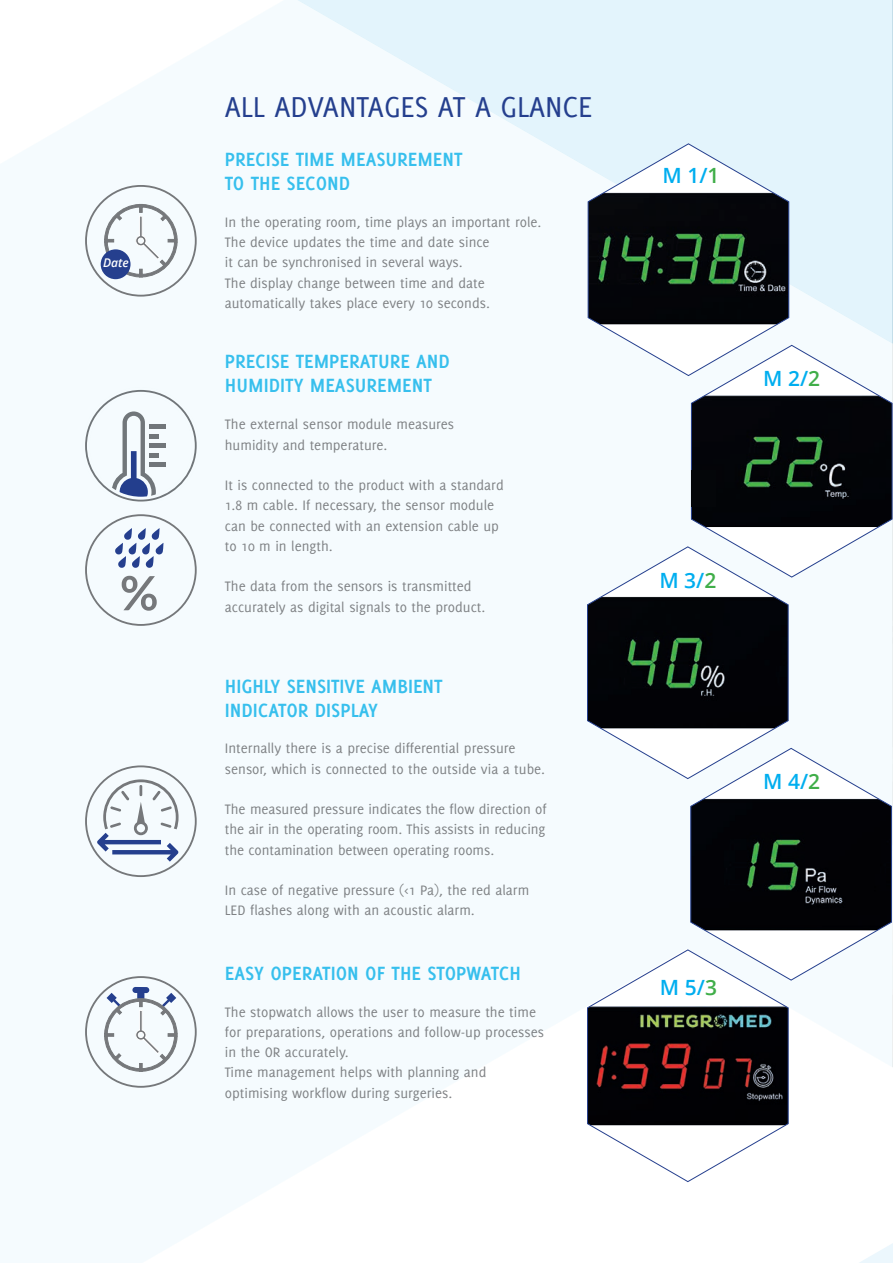
<style>
.page{position:relative;width:893px;height:1263px;background:#fff}
.page>*{position:absolute;margin:0;border:0;box-sizing:border-box;transform-origin:0 0}
.t1{font:31.5px "Delicious";color:#253f8e}
.t2{font:700 21px/24px "Delicious";color:#37bfed}
.t3{font:600 21px "Open Sans";color:#00aeef}
.t4{font:15px/20.2px "Delicious";color:#808285}
.t5{font:italic 600 12px "Open Sans";color:#fff}
.s1{color:#40ae49}
</style>
<div class="page">
<img style="left:892px;top:578px;width:1px;height:370px">
<svg style="left:297px;top:0;width:596px;height:344px;fill:#e3f4fc"></svg>
<svg style="left:690px;top:748px;width:202px;height:200px"></svg>
<svg style="left:587px;top:949px;width:202px;height:233px"></svg>
<svg style="left:587px;top:143px;width:202px;height:233px"></svg>
<svg style="left:690px;top:345px;width:203px;height:233px"></svg>
<svg style="left:587px;top:546px;width:202px;height:233px"></svg>
<svg style="left:859px;top:985px;width:34px;height:278px"></svg>
<div style="left:691px;top:470px;width:25px;height:37px;background:#040609"></div>
<svg style="left:85px;top:185px;width:112px;height:112px"></svg>
<div style="left:101px;top:249px;width:30px;height:30px;background:#253f8e;border-radius:50%"></div>
<svg style="left:82px;top:387px;width:118px;height:117px"></svg>
<svg style="left:85px;top:514px;width:112px;height:112px"></svg>
<svg style="left:85px;top:976px;width:112px;height:112px"></svg>
<svg style="left:85px;top:765px;width:112px;height:112px"></svg>
<p class="t5" style="left:103px;top:255px;width:27px">Date</p>
<h1 class="t1" style="left:225px;top:89px;width:369px">ALL ADVANTAGES AT A GLANCE</h1>
<h2 class="t2" style="left:225px;top:147px;width:239px">PRECISE TIME MEASUREMENT<br>TO THE SECOND</h2>
<p class="t4" style="left:225px;top:212px;width:318px">In the operating room, time plays an important role.<br>The device updates the time and date since<br>it can be synchronised in several ways.<br>The display change between time and date automatically takes place every 10 seconds.</p>
<h2 class="t2" style="left:225px;top:349px;width:227px">PRECISE TEMPERATURE AND<br>HUMIDITY MEASUREMENT</h2>
<p class="t4" style="left:225px;top:414px;width:231px">The external sensor module measures humidity and temperature.</p>
<p class="t4" style="left:225px;top:475px;width:280px">It is connected to the product with a standard 1.8 m cable. If necessary, the sensor module can be connected with an extension cable up to 10 m in length.</p>
<p class="t4" style="left:225px;top:576px;width:262px">The data from the sensors is transmitted accurately as digital signals to the product.</p>
<h2 class="t2" style="left:225px;top:673px;width:219px">HIGHLY SENSITIVE AMBIENT<br>INDICATOR DISPLAY</h2>
<p class="t4" style="left:225px;top:738px;width:322px">Internally there is a precise differential pressure sensor, which is connected to the outside via a tube.</p>
<p class="t4" style="left:225px;top:799px;width:323px;text-align:justify">The measured pressure indicates the flow direction of the air in the operating room. This assists in reducing the contamination between operating rooms.</p>
<p class="t4" style="left:225px;top:880px;width:306px">In case of negative pressure (&lt;1 Pa), the red alarm<br>LED flashes along with an acoustic alarm.</p>
<h2 class="t2" style="left:225px;top:961px;width:297px">EASY OPERATION OF THE STOPWATCH</h2>
<p class="t4" style="left:225px;top:1001px;width:321px">The stopwatch allows the user to measure the time for preparations, operations and follow-up processes in the OR accurately.<br>Time management helps with planning and optimising workflow during surgeries.</p>
<h2 class="t3" style="left:663px;top:161px;width:59px">M 1/<span class="s1">1</span></h2>
<h2 class="t3" style="left:763px;top:364px;width:59px">M 2/<span class="s1">2</span></h2>
<h2 class="t3" style="left:659px;top:566px;width:59px">M 3/<span class="s1">2</span></h2>
<h2 class="t3" style="left:763px;top:767px;width:59px">M 4/<span class="s1">2</span></h2>
<h2 class="t3" style="left:660px;top:973px;width:59px">M 5/<span class="s1">3</span></h2>
</div>
